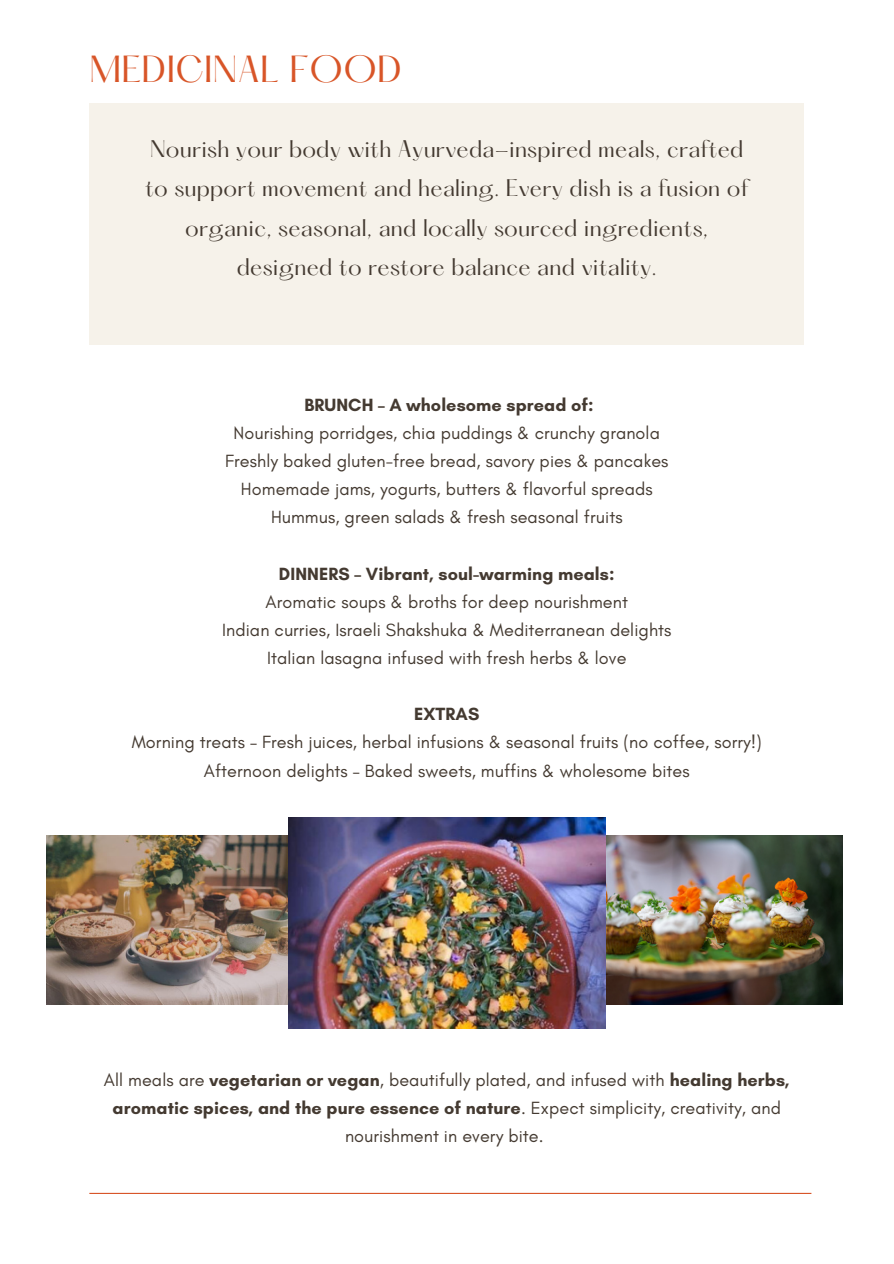
<style>
.page{position:relative;width:894px;height:1264px;background:#fff}
.page>*{position:absolute;margin:0;border:0;box-sizing:border-box;transform-origin:0 0}
.t1{font:33px "Hatton";letter-spacing:.01em;color:#d85528}
.t2{font:21px/39.3px "Hatton";letter-spacing:.01em;color:#443a31;text-align:center}
.t3{font:18px/28.2px "Glacial Indifference";letter-spacing:.005em;color:#443a31;text-align:center}
.t4{font:700 18px "Glacial Indifference";letter-spacing:.005em;color:#443a31}
.s1{font-weight:700}
</style>
<div class="page">
<div style="left:89px;top:103px;width:714px;height:241px;background:#f6f2ea"></div>
<hr style="left:89px;top:1192px;width:722px;height:1px;background:#d85528">
<img style="left:47px;top:835px;width:241px;height:169px">
<img style="left:605px;top:835px;width:237px;height:169px">
<img style="left:288px;top:817px;width:317px;height:211px">
<p class="t1" style="left:89px;top:53px;width:314px">MEDICINAL FOOD</p>
<p class="t2" style="left:145px;top:131px;width:604px">Nourish your body with Ayurveda-inspired meals, crafted to support movement and healing. Every dish is a fusion of organic, seasonal, and locally sourced ingredients, designed to restore balance and vitality.</p>
<h1 class="t4" style="left:304px;top:394px;width:291px">BRUNCH – A wholesome spread of:</h1>
<h2 class="t3" style="left:233px;top:418px;width:427px">Nourishing porridges, chia puddings &amp; crunchy granola</h2>
<p class="t3" style="left:225px;top:446px;width:444px">Freshly baked gluten-free bread, savory pies &amp; pancakes</p>
<p class="t3" style="left:241px;top:475px;width:413px">Homemade jams, yogurts, butters &amp; flavorful spreads</p>
<p class="t3" style="left:271px;top:503px;width:353px">Hummus, green salads &amp; fresh seasonal fruits</p>
<p class="t4" style="left:279px;top:562px;width:337px">DINNERS – Vibrant, soul-warming meals:</p>
<p class="t3" style="left:265px;top:587px;width:364px">Aromatic soups &amp; broths for deep nourishment</p>
<p class="t3" style="left:222px;top:615px;width:451px">Indian curries, Israeli Shakshuka &amp; Mediterranean delights</p>
<p class="t3" style="left:267px;top:643px;width:361px">Italian lasagna infused with fresh herbs &amp; love</p>
<p class="t4" style="left:414px;top:703px;width:67px">EXTRAS</p>
<p class="t3" style="left:132px;top:728px;width:631px">Morning treats – Fresh juices, herbal infusions &amp; seasonal fruits (no coffee, sorry!)</p>
<p class="t3" style="left:204px;top:756px;width:487px">Afternoon delights – Baked sweets, muffins &amp; wholesome bites</p>
<p class="t3" style="left:104px;top:1065px;width:687px">All meals are <span class="s1">vegetarian or vegan</span>, beautifully plated, and infused with <span class="s1">healing herbs, aromatic spices, and the pure essence of nature</span>. Expect simplicity, creativity, and nourishment in every bite.</p>
</div>
